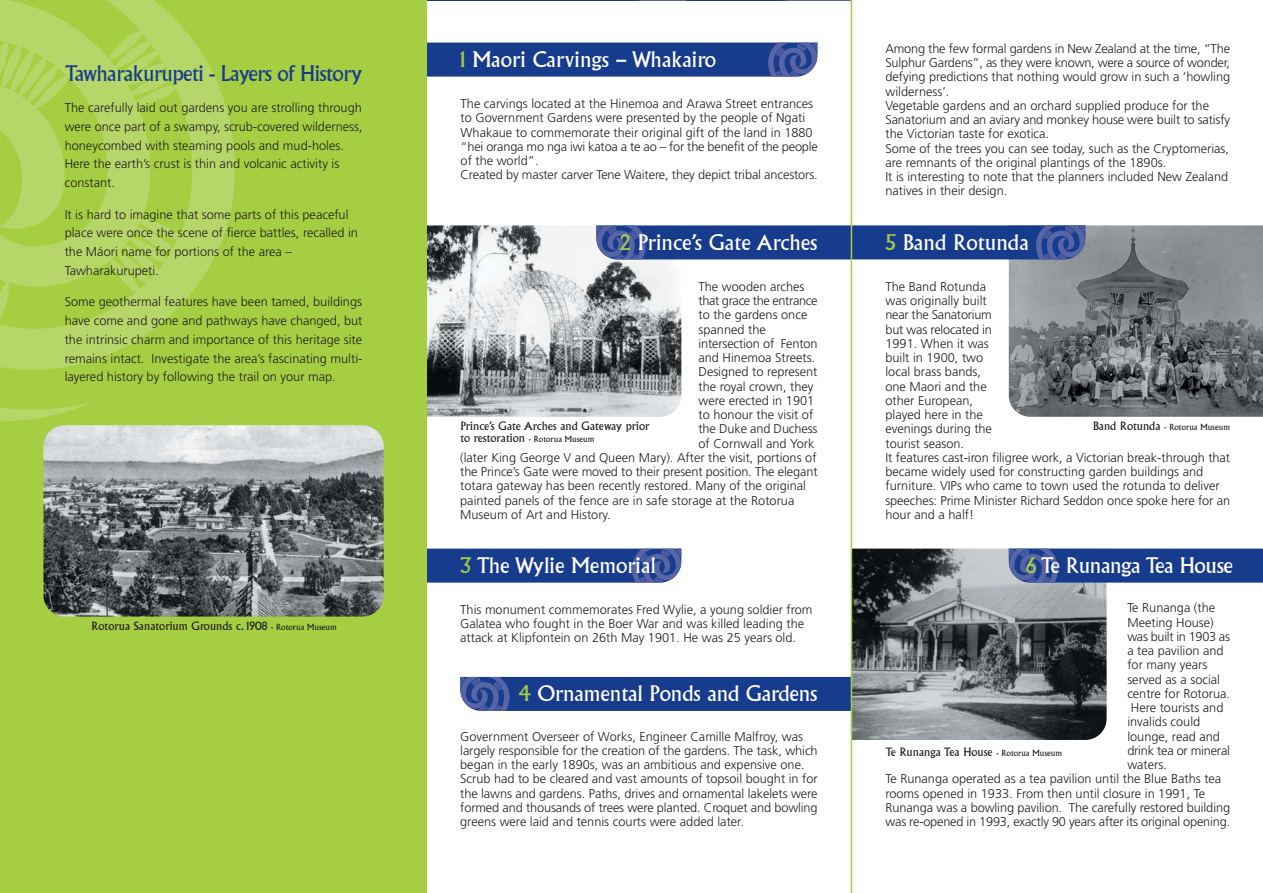
<style>
.page{position:relative;width:1263px;height:893px;background:#fff}
.page>*{position:absolute;margin:0;border:0;box-sizing:border-box;transform-origin:0 0}
.t1{font:21px "Albertus";color:#fff}
.t2{font:21px "Albertus";letter-spacing:-.03em;color:#183c8d}
.t3{font:21px "Albertus";letter-spacing:-.02em;color:#fff}
.t4{font:300 12.75px/14.2px "Frutiger";color:#231f20}
.t5{font:300 12.75px "Frutiger";letter-spacing:-.025em;color:#231f20}
.t6{font:300 12.75px "Frutiger";letter-spacing:-.02em;color:#231f20}
.t7{font:11.25px "Albertus";color:#231f20}
.t8{font:8.25px "Albertus";color:#231f20}
.s1{font-size:8.25px}
.s2{color:#a5ce42}
.s3{font-size:11.25px}
</style>
<div class="page">
<svg style="left:426px;top:43px;width:391px;height:34px;background:#204290"></svg>
<img style="left:852px;top:549px;width:254px;height:191px">
<img style="left:1009px;top:225px;width:254px;height:192px">
<img style="left:426px;top:226px;width:255px;height:191px">
<svg style="left:426px;top:549px;width:255px;height:34px;background:#244491"></svg>
<svg style="left:557px;top:0;width:294px;height:1px"></svg>
<div style="left:0;top:0;width:426px;height:893px;background:#a5ce42"></div>
<svg style="left:0;top:0;width:235px;height:421px"></svg>
<img style="left:43px;top:425px;width:341px;height:192px;border-radius:21px">
<svg style="left:596px;top:225px;width:489px;height:34px;background:#244492"></svg>
<svg style="left:1009px;top:549px;width:254px;height:34px;background:#234391"></svg>
<svg style="left:460px;top:677px;width:391px;height:34px;background:#1e408f"></svg>
<hr style="left:851px;top:0;width:1px;height:893px;background:#a5ce42">
<h1 class="t2" style="left:65px;top:65px;width:299px">Tawharakurupeti - Layers of History</h1>
<p class="t4" style="left:65px;top:99px;width:299px;line-height:18.8px">The carefully laid out gardens you are strolling through were once part of a swampy, scrub-covered wilderness, honeycombed with steaming pools and mud-holes.<br>Here the earth’s crust is thin and volcanic activity is constant.</p>
<p class="t4" style="left:65px;top:206px;width:295px;line-height:18.8px">It is hard to imagine that some parts of this peaceful place were once the scene of fierce battles, recalled in the Máori name for portions of the area – Tawharakurupeti.</p>
<p class="t4" style="left:65px;top:293px;width:299px;line-height:18.8px;text-align:justify">Some geothermal features have been tamed, buildings have come and gone and pathways have changed, but the intrinsic charm and importance of this heritage site remains intact. Investigate the area’s fascinating multi&shy;layered history by following the trail on your map.</p>
<p class="t7" style="left:92px;top:622px;width:247px">Rotorua Sanatorium Grounds c. 1908 <span class="s1">- Rotorua Museum</span></p>
<h1 class="t1" style="left:460px;top:51px;width:257px"><span class="s2">1</span> Maori Carvings – Whakairo</h1>
<p class="t4" style="left:461px;top:97px;width:359px">The carvings located at the Hinemoa and Arawa Street entrances to Government Gardens were presented by the people of Ngati Whakaue to commemorate their original gift of the land in 1880 “hei oranga mo nga iwi katoa a te ao – for the benefit of the people of the world”.<br>Created by master carver Tene Waitere, they depict tribal ancestors.</p>
<h1 class="t1" style="left:619px;top:234px;width:199px"><span class="s2">2</span> Prince’s Gate Arches</h1>
<p class="t4" style="left:698px;top:280px;width:108px">The wooden arches</p>
<p class="t5" style="left:698px;top:296px;width:120px">that grace the entrance</p>
<p class="t4" style="left:698px;top:309px;width:110px">to the gardens once</p>
<p class="t4" style="left:698px;top:323px;width:69px">spanned the</p>
<p class="t4" style="left:698px;top:337px;width:120px">intersection of Fenton</p>
<p class="t4" style="left:698px;top:352px;width:118px">and Hinemoa Streets.</p>
<p class="t4" style="left:698px;top:366px;width:120px">Designed to represent</p>
<p class="t4" style="left:698px;top:380px;width:117px">the royal crown, they</p>
<p class="t4" style="left:698px;top:394px;width:117px">were erected in 1901</p>
<p class="t4" style="left:698px;top:409px;width:116px">to honour the visit of</p>
<p class="t4" style="left:698px;top:423px;width:120px">the Duke and Duchess</p>
<p class="t4" style="left:698px;top:437px;width:117px">of Cornwall and York</p>
<p class="t4" style="left:460px;top:451px;width:358px">(later King George V and Queen Mary). After the visit, portions of</p>
<p class="t4" style="left:460px;top:466px;width:359px">the Prince’s Gate were moved to their present position. The elegant</p>
<p class="t4" style="left:460px;top:480px;width:347px">totara gateway has been recently restored. Many of the original</p>
<p class="t4" style="left:460px;top:494px;width:336px">painted panels of the fence are in safe storage at the Rotorua</p>
<p class="t4" style="left:460px;top:508px;width:152px">Museum of Art and History.</p>
<p class="t7" style="left:460px;top:422px;width:191px">Prince’s Gate Arches and Gateway prior</p>
<p class="t8" style="left:460px;top:435px;width:136px"><span class="s3">to restoration</span> - Rotorua Museum</p>
<h1 class="t1" style="left:460px;top:557px;width:197px"><span class="s2">3</span> The Wylie Memorial</h1>
<p class="t4" style="left:460px;top:603px;width:354px">This monument commemorates Fred Wylie, a young soldier from<br>Galatea who fought in the Boer War and was killed leading the attack at Klipfontein on 26th May 1901. He was 25 years old.</p>
<h1 class="t1" style="left:519px;top:685px;width:300px"><span class="s2">4</span> Ornamental Ponds and Gardens</h1>
<p class="t4" style="left:460px;top:730px;width:359px">Government Overseer of Works, Engineer Camille Malfroy, was largely responsible for the creation of the gardens. The task, which began in the early 1890s, was an ambitious and expensive one.<br>Scrub had to be cleared and vast amounts of topsoil bought in for the lawns and gardens. Paths, drives and ornamental lakelets were formed and thousands of trees were planted. Croquet and bowling greens were laid and tennis courts were added later.</p>
<p class="t4" style="left:885px;top:42px;width:346px">Among the few formal gardens in New Zealand at the time, “The Sulphur Gardens”, as they were known, were a source of wonder, defying predictions that nothing would grow in such a ‘howling wilderness’.<br>Vegetable gardens and an orchard supplied produce for the Sanatorium and an aviary and monkey house were built to satisfy the Victorian taste for exotica.<br>Some of the trees you can see today, such as the Cryptomerias, are remnants of the original plantings of the 1890s.<br>It is interesting to note that the planners included New Zealand natives in their design.</p>
<h1 class="t1" style="left:885px;top:234px;width:145px"><span class="s2">5</span> Band Rotunda</h1>
<p class="t4" style="left:885px;top:280px;width:346px">The Band Rotunda<br>was originally built<br>near the Sanatorium<br>but was relocated in<br>1991. When it was<br>built in 1900, two<br>local brass bands,<br>one Maori and the<br>other European,<br>played here in the<br>evenings during the<br>tourist season.<br>It features cast-iron filigree work, a Victorian break-through that became widely used for constructing garden buildings and furniture. VIPs who came to town used the rotunda to deliver speeches: Prime Minister Richard Seddon once spoke here for an hour and a half!</p>
<p class="t8" style="left:1093px;top:424px;width:138px"><span class="s3">Band Rotunda</span> - Rotorua Museum</p>
<h1 class="t3" style="left:1026px;top:558px;width:209px"><span class="s2">6</span> Te Runanga Tea House</h1>
<p class="t4" style="left:1127px;top:602px;width:89px">Te Runanga (the</p>
<p class="t4" style="left:1127px;top:616px;width:88px">Meeting House)</p>
<p class="t6" style="left:1127px;top:631px;width:104px">was built in 1903 as</p>
<p class="t4" style="left:1127px;top:645px;width:98px">a tea pavilion and</p>
<p class="t4" style="left:1127px;top:659px;width:82px">for many years</p>
<p class="t4" style="left:1127px;top:673px;width:94px">served as a social</p>
<p class="t4" style="left:1127px;top:687px;width:104px">centre for Rotorua.</p>
<p class="t4" style="left:1131px;top:702px;width:94px">Here tourists and</p>
<p class="t4" style="left:1127px;top:716px;width:74px">invalids could</p>
<p class="t4" style="left:1127px;top:730px;width:94px">lounge, read and</p>
<p class="t4" style="left:1127px;top:744px;width:104px">drink tea or mineral</p>
<p class="t4" style="left:1127px;top:759px;width:41px">waters.</p>
<p class="t4" style="left:885px;top:773px;width:337px">Te Runanga operated as a tea pavilion until the Blue Baths tea</p>
<p class="t4" style="left:885px;top:787px;width:321px">rooms opened in 1933. From then until closure in 1991, Te</p>
<p class="t4" style="left:885px;top:801px;width:346px">Runanga was a bowling pavilion. The carefully restored building</p>
<p class="t4" style="left:885px;top:816px;width:346px">was re-opened in 1993, exactly 90 years after its original opening.</p>
<p class="t7" style="left:885px;top:748px;width:178px">Te Runanga Tea House <span class="s1">- Rotorua Museum</span></p>
</div>
